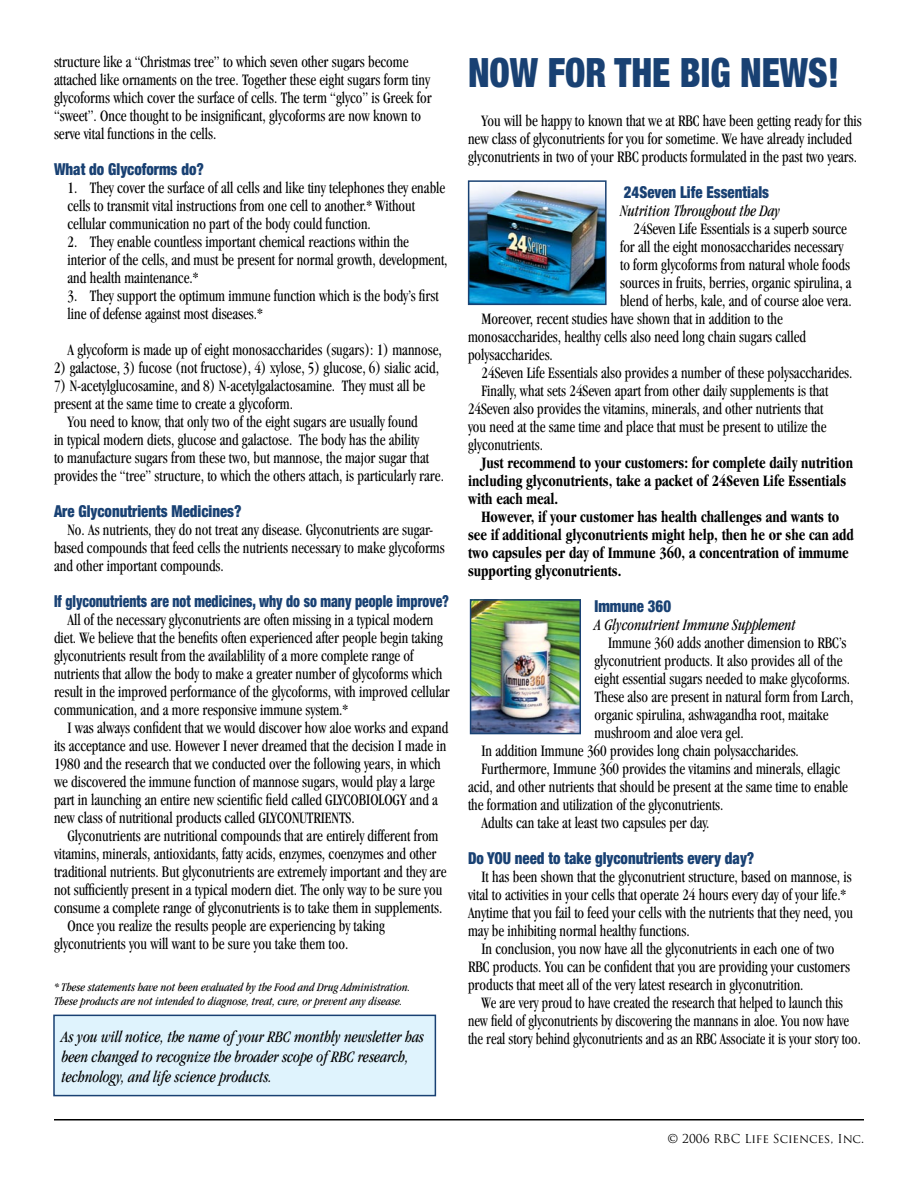
<style>
.page{position:relative;width:918px;height:1188px;background:#fff}
.page>*{position:absolute;margin:0;border:0;box-sizing:border-box;transform-origin:0 0}
.t1{font:900 condensed 40.5px "Helvetica Neue";color:#194173;scale:.9 1}
.t2{font:condensed 16.5px/18px "Garamond";color:#000;scale:.9 1}
.t3{font:700 condensed 16.5px/18px "Garamond";color:#000;scale:.9 1}
.t4{font:condensed 16.5px/18px "Garamond";color:#000;scale:.87 1}
.t5{font:italic condensed 16.5px/19.8px "Garamond";color:#000;scale:.94 1}
.t6{font:900 condensed 16.5px "Helvetica Neue";color:#194173;scale:.9 1}
.t7{font:900 condensed 16.5px "Helvetica Neue";color:#194173;scale:.83 1}
.t8{font:italic condensed 16.5px "Garamond";color:#000;scale:.9 1}
.t9{font:italic condensed 12px/14.4px "Garamond";color:#000}
.t10{font:12px "Trajan Pro";color:#000}
</style>
<div class="page">
<img style="left:471px;top:185px;width:133px;height:117px">
<div style="left:468px;top:180px;width:139px;height:125px;border:2px solid #194173"></div>
<img style="left:473px;top:602px;width:105px;height:129px">
<div style="left:470px;top:599px;width:111px;height:135px;border:2px solid #194173"></div>
<hr style="left:54px;top:1119px;width:810px;height:1px;background:#000">
<div style="left:54px;top:1015px;width:381px;height:81px;background:#dff3fd"></div>
<div style="left:53px;top:1015px;width:383px;height:81px;border:2px solid #194173"></div>
<p class="t2" style="left:54px;top:52px;width:421px">structure like a “Christmas tree” to which seven other sugars become attached like ornaments on the tree. Together these eight sugars form tiny glycoforms which cover the surface of cells. The term “glyco” is Greek for “sweet”. Once thought to be insignificant, glycoforms are now known to serve vital functions in the cells.</p>
<p class="t6" style="left:54px;top:159px;width:168px">What do Glycoforms do?</p>
<p class="t2" style="left:68px;top:178px;width:421px">1. They cover the surface of all cells and like tiny telephones they enable cells to transmit vital instructions from one cell to another.* Without cellular communication no part of the body could function.</p>
<p class="t2" style="left:68px;top:232px;width:424px">2. They enable countless important chemical reactions within the interior of the cells, and must be present for normal growth, development, and health maintenance.*</p>
<p class="t2" style="left:68px;top:286px;width:414px">3. They support the optimum immune function which is the body’s first line of defense against most diseases.*</p>
<p class="t2" style="left:68px;top:340px;width:417px">A glycoform is made up of eight monosaccharides (sugars): 1) mannose,</p>
<p class="t2" style="left:54px;top:358px;width:429px">2) galactose, 3) fucose (not fructose), 4) xylose, 5) glucose, 6) sialic acid,</p>
<p class="t2" style="left:54px;top:376px;width:414px">7) N-acetylglucosamine, and 8) N-acetylgalactosamine. They must all be present at the same time to create a glycoform.</p>
<p class="t2" style="left:54px;top:412px;width:435px;text-indent:14px">You need to know, that only two of the eight sugars are usually found<br>in typical modern diets, glucose and galactose. The body has the ability<br>to manufacture sugars from these two, but mannose, the major sugar that provides the “tree” structure, to which the others attach, is particularly rare.</p>
<p class="t6" style="left:54px;top:501px;width:210px">Are Glyconutrients Medicines?</p>
<p class="t2" style="left:54px;top:520px;width:436px;text-indent:14px">No. As nutrients, they do not treat any disease. Glyconutrients are sugar&shy;based compounds that feed cells the nutrients necessary to make glycoforms and other important compounds.</p>
<p class="t7" style="left:54px;top:591px;width:478px">If glyconutrients are not medicines, why do so many people improve?</p>
<p class="t2" style="left:54px;top:610px;width:441px;text-indent:14px">All of the necessary glyconutrients are often missing in a typical modern diet. We believe that the benefits often experienced after people begin taking glyconutrients result from the availablility of a more complete range of nutrients that allow the body to make a greater number of glycoforms which result in the improved performance of the glycoforms, with improved cellular communication, and a more responsive immune system.*</p>
<p class="t2" style="left:54px;top:718px;width:440px;text-indent:14px">I was always confident that we would discover how aloe works and expand its acceptance and use. However I never dreamed that the decision I made in 1980 and the research that we conducted over the following years, in which we discovered the immune function of mannose sugars, would play a large part in launching an entire new scientific field called GLYCOBIOLOGY and a new class of nutritional products called GLYCONUTRIENTS.</p>
<p class="t2" style="left:68px;top:826px;width:414px">Glyconutrients are nutritional compounds that are entirely different from</p>
<p class="t2" style="left:54px;top:844px;width:427px">vitamins, minerals, antioxidants, fatty acids, enzymes, coenzymes and other</p>
<p class="t2" style="left:54px;top:862px;width:438px">traditional nutrients. But glyconutrients are extremely important and they are</p>
<p class="t2" style="left:54px;top:880px;width:433px">not sufficiently present in a typical modern diet. The only way to be sure you</p>
<p class="t2" style="left:54px;top:898px;width:433px">consume a complete range of glyconutrients is to take them in supplements.</p>
<p class="t2" style="left:68px;top:916px;width:354px">Once you realize the results people are experiencing by taking</p>
<p class="t2" style="left:54px;top:934px;width:329px">glyconutrients you will want to be sure you take them too.</p>
<p class="t9" style="left:54px;top:980px;width:358px">* These statements have not been evaluated by the Food and Drug Administration.<br>These products are not intended to diagnose, treat, cure, or prevent any disease.</p>
<p class="t5" style="left:62px;top:1027px;width:387px">As you will notice, the name of your RBC monthly newsletter has been changed to recognize the broader scope of RBC research, technology, and life science products.</p>
<h1 class="t1" style="left:468px;top:47px;width:414px">NOW FOR THE BIG NEWS!</h1>
<p class="t2" style="left:468px;top:111px;width:439px;text-indent:14px">You will be happy to known that we at RBC have been getting ready for this new class of glyconutrients for you for sometime. We have already included glyconutrients in two of your RBC products formulated in the past two years.</p>
<p class="t6" style="left:624px;top:182px;width:163px">24Seven Life Essentials</p>
<p class="t8" style="left:620px;top:201px;width:179px">Nutrition Throughout the Day</p>
<p class="t2" style="left:634px;top:219px;width:239px">24Seven Life Essentials is a superb source</p>
<p class="t2" style="left:620px;top:237px;width:250px">for all the eight monosaccharides necessary</p>
<p class="t2" style="left:620px;top:255px;width:257px">to form glycoforms from natural whole foods</p>
<p class="t2" style="left:620px;top:273px;width:259px">sources in fruits, berries, organic spirulina, a</p>
<p class="t2" style="left:620px;top:291px;width:259px">blend of herbs, kale, and of course aloe vera.</p>
<p class="t2" style="left:482px;top:309px;width:336px">Moreover, recent studies have shown that in addition to the</p>
<p class="t2" style="left:468px;top:327px;width:377px">monosaccharides, healthy cells also need long chain sugars called</p>
<p class="t2" style="left:468px;top:345px;width:96px">polysaccharides.</p>
<p class="t2" style="left:482px;top:363px;width:414px">24Seven Life Essentials also provides a number of these polysaccharides.</p>
<p class="t2" style="left:482px;top:381px;width:387px">Finally, what sets 24Seven apart from other daily supplements is that</p>
<p class="t2" style="left:468px;top:399px;width:396px">24Seven also provides the vitamins, minerals, and other nutrients that</p>
<p class="t2" style="left:468px;top:417px;width:400px">you need at the same time and place that must be present to utilize the</p>
<p class="t2" style="left:468px;top:435px;width:85px">glyconutrients.</p>
<p class="t3" style="left:468px;top:453px;width:429px;text-indent:14px">Just recommend to your customers: for complete daily nutrition including glyconutrients, take a packet of 24Seven Life Essentials with each meal.</p>
<p class="t3" style="left:468px;top:507px;width:430px;text-indent:14px">However, if your customer has health challenges and wants to see if additional glyconutrients might help, then he or she can add two capsules per day of Immune 360, a concentration of immume supporting glyconutrients.</p>
<p class="t6" style="left:595px;top:596px;width:87px">Immune 360</p>
<p class="t8" style="left:595px;top:615px;width:225px">A Glyconutrient Immune Supplement</p>
<p class="t2" style="left:608px;top:633px;width:266px">Immune 360 adds another dimension to RBC’s</p>
<p class="t2" style="left:595px;top:651px;width:277px">glyconutrient products. It also provides all of the</p>
<p class="t2" style="left:595px;top:669px;width:286px">eight essential sugars needed to make glycoforms.</p>
<p class="t2" style="left:595px;top:687px;width:289px">These also are present in natural form from Larch,</p>
<p class="t2" style="left:595px;top:705px;width:262px">organic spirulina, ashwagandha root, maitake</p>
<p class="t2" style="left:595px;top:723px;width:167px">mushroom and aloe vera gel.</p>
<p class="t2" style="left:482px;top:741px;width:354px">In addition Immune 360 provides long chain polysaccharides.</p>
<p class="t2" style="left:482px;top:759px;width:400px">Furthermore, Immune 360 provides the vitamins and minerals, ellagic</p>
<p class="t2" style="left:468px;top:777px;width:424px">acid, and other nutrients that should be present at the same time to enable</p>
<p class="t2" style="left:468px;top:795px;width:285px">the formation and utilization of the glyconutrients.</p>
<p class="t2" style="left:482px;top:813px;width:255px">Adults can take at least two capsules per day.</p>
<p class="t6" style="left:468px;top:848px;width:320px">Do YOU need to take glyconutrients every day?</p>
<p class="t2" style="left:468px;top:867px;width:429px;text-indent:14px">It has been shown that the glyconutrient structure, based on mannose, is vital to activities in your cells that operate 24 hours every day of your life.* Anytime that you fail to feed your cells with the nutrients that they need, you may be inhibiting normal healthy functions.</p>
<p class="t2" style="left:468px;top:939px;width:426px;text-indent:14px">In conclusion, you now have all the glyconutrients in each one of two<br>RBC products. You can be confident that you are providing your customers products that meet all of the very latest research in glyconutrition.</p>
<p class="t4" style="left:468px;top:993px;width:453px;text-indent:14px">We are very proud to have created the research that helped to launch this new field of glyconutrients by discovering the mannans in aloe. You now have the real story behind glyconutrients and as an RBC Associate it is your story too.</p>
<p class="t10" style="left:668px;top:1131px;width:198px">© 2006 RBC Life Sciences, Inc.</p>
</div>
